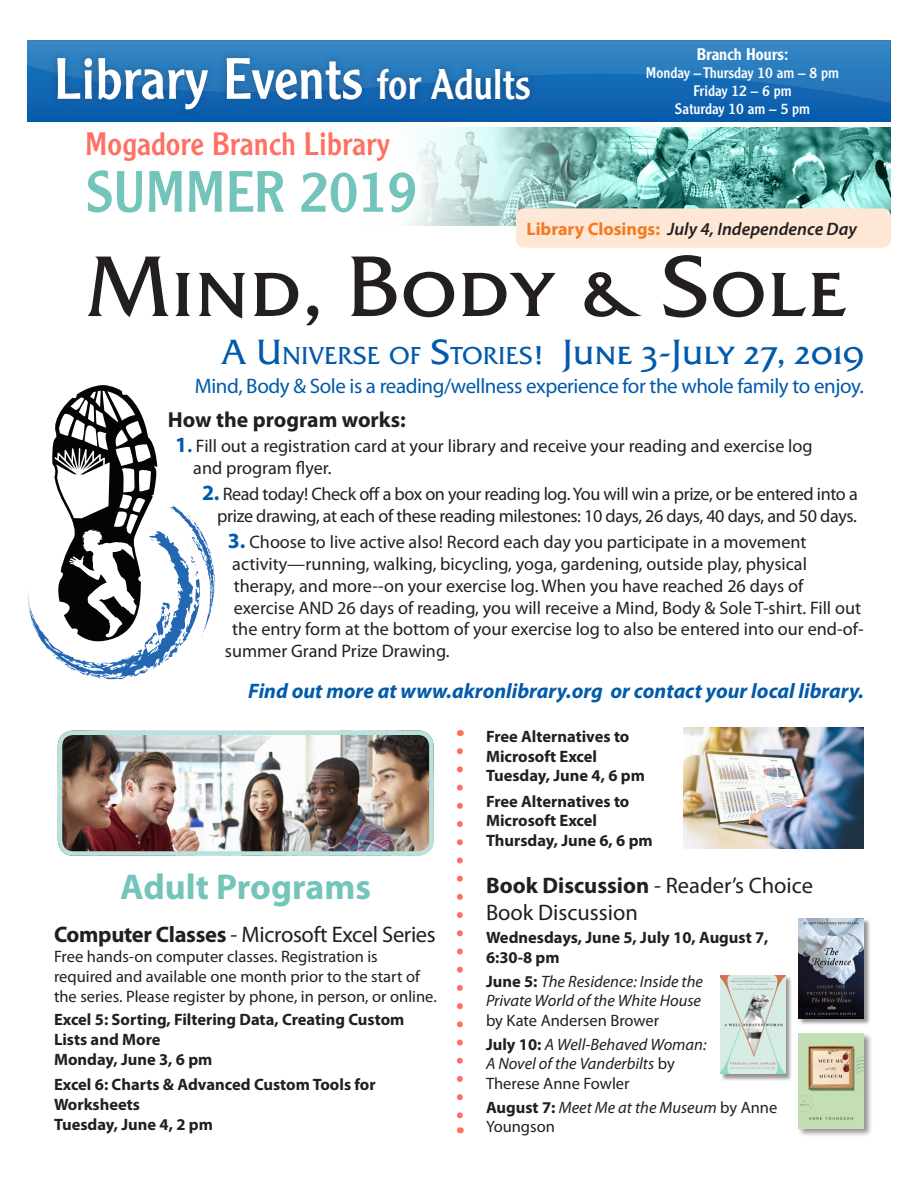
<style>
.page{position:relative;width:918px;height:1188px;background:#fff}
.page>*{position:absolute;margin:0;border:0;box-sizing:border-box;transform-origin:0 0}
.t1{font:85.5px "Friz Qua SCT";color:#231f20}
.t2{font:57px "Clearface Gothic LT Std";color:#fff}
.t3{font:57px "Clearface Gothic LT Std";color:#73c5bb}
.t4{font:700 36px "Myriad Pro";color:#73c5bb}
.t5{font:34.5px "Friz Qua SCT";color:#015aaa}
.t6{font:31.8px "Clearface Gothic LT Std";color:#ff7062}
.t7{font:22.5px/27px "Myriad Pro";color:#231f20}
.t8{font:700 21.75px "Myriad Pro";color:#231f20}
.t9{font:21px "Myriad Pro";letter-spacing:-.02em;color:#015aaa}
.t10{font:italic 700 21px "Myriad Pro";color:#015aaa}
.t11{font:18.15px/21.8px "Myriad Pro";color:#231f20}
.t12{font:18.15px/21.8px "Myriad Pro";letter-spacing:-.02em;color:#231f20;text-align:right}
.BODY-11-Cheltenha{font:italic 600 18px "Myriad Pro";color:#231f20}
.t13{font:700 16.5px/19.8px "Myriad Pro";color:#231f20}
.t14{font:italic 16.5px/19.8px "Myriad Pro";color:#231f20}
.t15{font:16.5px/19.8px "Myriad Pro";color:#231f20}
.t16{font:500 16.5px "Clearface Gothic LT Std";color:#fff}
.t17{font:15px "Clearface Gothic LT Std";color:#fff}
.s1{font-size:42px}
.s2{font-weight:700;font-style:normal;color:#f47921}
.s3{font-style:inherit}
.s4{font-size:24.15px}
.s5{font-weight:700;font-size:21.75px;color:#015aaa}
.s6{font-weight:700;color:#015aaa}
.s7{font-weight:700}
.s8{font-weight:700;font-style:normal}
.s9{font-style:normal}
</style>
<div class="page">
<img style="left:58px;top:735px;width:371px;height:116px">
<div style="left:58px;top:730px;width:376px;height:126px;border:4px solid #b9e2dd;border-radius:13px"></div>
<svg style="left:457px;top:751px;width:6px;height:368px"></svg>
<img style="left:452px;top:128px;width:439px;height:98px">
<div style="left:27px;top:40px;width:864px;height:82px;background:#065dac"></div>
<svg style="left:27px;top:40px;width:863px;height:63px"></svg>
<div style="left:49px;top:50px;width:488px;height:67px;background:#231f20;opacity:.3"></div>
<div style="left:516px;top:208px;width:375px;height:40px;background:#fee7d4;border-radius:8px"></div>
<svg style="left:28px;top:385px;width:187px;height:295px"></svg>
<img style="left:683px;top:728px;width:181px;height:120px">
<div style="left:798px;top:919px;width:73px;height:107px;background:#231f20;opacity:.48"></div>
<img style="left:798px;top:919px;width:66px;height:99px">
<div style="left:720px;top:975px;width:73px;height:106px;background:#231f20;opacity:.48"></div>
<img style="left:720px;top:976px;width:66px;height:98px">
<div style="left:797px;top:1032px;width:76px;height:106px;background:#231f20;opacity:.49"></div>
<img style="left:798px;top:1034px;width:66px;height:94px">
<p class="t2" style="left:54px;top:43px;width:478px">Library Events <span class="s1">for Adults</span></p>
<p class="t6" style="left:85px;top:124px;width:306px">Mogadore Branch Library</p>
<p class="t3" style="left:85px;top:156px;width:334px">SUMMER 2019</p>
<p class="t16" style="left:697px;top:44px;width:93px">Branch Hours:</p>
<p class="t17" style="left:646px;top:63px;width:195px">Monday – Thursday 10 am – 8 pm</p>
<p class="t17" style="left:693px;top:81px;width:100px">Friday 12 – 6 pm</p>
<p class="t17" style="left:675px;top:99px;width:137px">Saturday 10 am – 5 pm</p>
<p class="BODY-11-Cheltenha" style="left:527px;top:218px;width:332px"><span class="s2">Library Closings:</span> July 4, Independence Day</p>
<p class="t1" style="left:85px;top:234px;width:763px">Mind, Body &amp; Sole</p>
<p class="t5" style="left:221px;top:331px;width:645px"><span class="s3">A U</span><span class="s4">NIVERSE OF</span> <span class="s3">S</span><span class="s4">TORIES</span><span class="s3">!</span> June 3-July 27, 2019</p>
<p class="t9" style="left:195px;top:373px;width:671px">Mind, Body &amp; Sole is a reading/wellness experience for the whole family to enjoy.</p>
<p class="t8" style="left:168px;top:406px;width:239px">How the program works:</p>
<p class="t11" style="left:193px;top:435px;width:621px;text-indent:-18px"><span class="s5">1</span><span class="s6">.</span> Fill out a registration card at your library and receive your reading and exercise log and program flyer.</p>
<p class="t12" style="left:202px;top:483px;width:657px"><span class="s5">2.</span> Read today! Check off a box on your reading log. You will win a prize, or be entered into a prize drawing, at each of these reading milestones: 10 days, 26 days, 40 days, and 50 days.</p>
<p class="t11" style="left:228px;top:531px;width:580px"><span class="s5">3.</span> Choose to live active also! Record each day you participate in a movement</p>
<p class="t11" style="left:232px;top:553px;width:576px">activity—running, walking, bicycling, yoga, gardening, outside play, physical</p>
<p class="t11" style="left:234px;top:575px;width:571px">therapy, and more--on your exercise log. When you have reached 26 days of</p>
<p class="t11" style="left:234px;top:596px;width:629px">exercise AND 26 days of reading, you will receive a Mind, Body &amp; Sole T-shirt. Fill out</p>
<p class="t11" style="left:232px;top:618px;width:633px">the entry form at the bottom of your exercise log to also be entered into our end-of-</p>
<p class="t11" style="left:225px;top:640px;width:226px">summer Grand Prize Drawing.</p>
<p class="t10" style="left:248px;top:677px;width:617px">Find out more at www.akronlibrary.org or contact your local library.</p>
<p class="t4" style="left:120px;top:864px;width:252px">Adult Programs</p>
<p class="t7" style="left:54px;top:921px;width:383px"><span class="s7">Computer Classes</span> - Microsoft Excel Series</p>
<p class="t15" style="left:54px;top:947px;width:384px">Free hands-on computer classes. Registration is required and available one month prior to the start of the series. Please register by phone, in person, or online.</p>
<p class="t13" style="left:54px;top:1009px;width:352px">Excel 5: Sorting, Filtering Data, Creating Custom<br>Lists and More</p>
<p class="t13" style="left:54px;top:1049px;width:160px">Monday, June 3, 6 pm</p>
<p class="t13" style="left:54px;top:1074px;width:323px">Excel 6: Charts &amp; Advanced Custom Tools for<br>Worksheets</p>
<p class="t13" style="left:54px;top:1114px;width:160px">Tuesday, June 4, 2 pm</p>
<p class="t13" style="left:486px;top:726px;width:145px">Free Alternatives to<br>Microsoft Excel</p>
<p class="t13" style="left:486px;top:765px;width:160px">Tuesday, June 4, 6 pm</p>
<p class="t13" style="left:486px;top:791px;width:145px">Free Alternatives to<br>Microsoft Excel</p>
<p class="t13" style="left:486px;top:830px;width:168px">Thursday, June 6, 6 pm</p>
<p class="t7" style="left:486px;top:872px;width:329px"><span class="s7">Book Discussion</span> - Reader’s Choice<br>Book Discussion</p>
<p class="t13" style="left:486px;top:927px;width:284px">Wednesdays, June 5, July 10, August 7,<br>6:30-8 pm</p>
<p class="t14" style="left:486px;top:971px;width:219px"><span class="s8">June 5:</span> The Residence: Inside the<br>Private World of the White House <span class="s9">by Kate Andersen Brower</span></p>
<p class="t14" style="left:486px;top:1034px;width:222px"><span class="s8">July 10:</span> A Well-Behaved Woman:<br>A Novel of the Vanderbilts <span class="s9">by<br>Therese Anne Fowler</span></p>
<p class="t14" style="left:486px;top:1097px;width:293px"><span class="s8">August 7:</span> Meet Me at the Museum <span class="s9">by Anne<br>Youngson</span></p>
</div>
